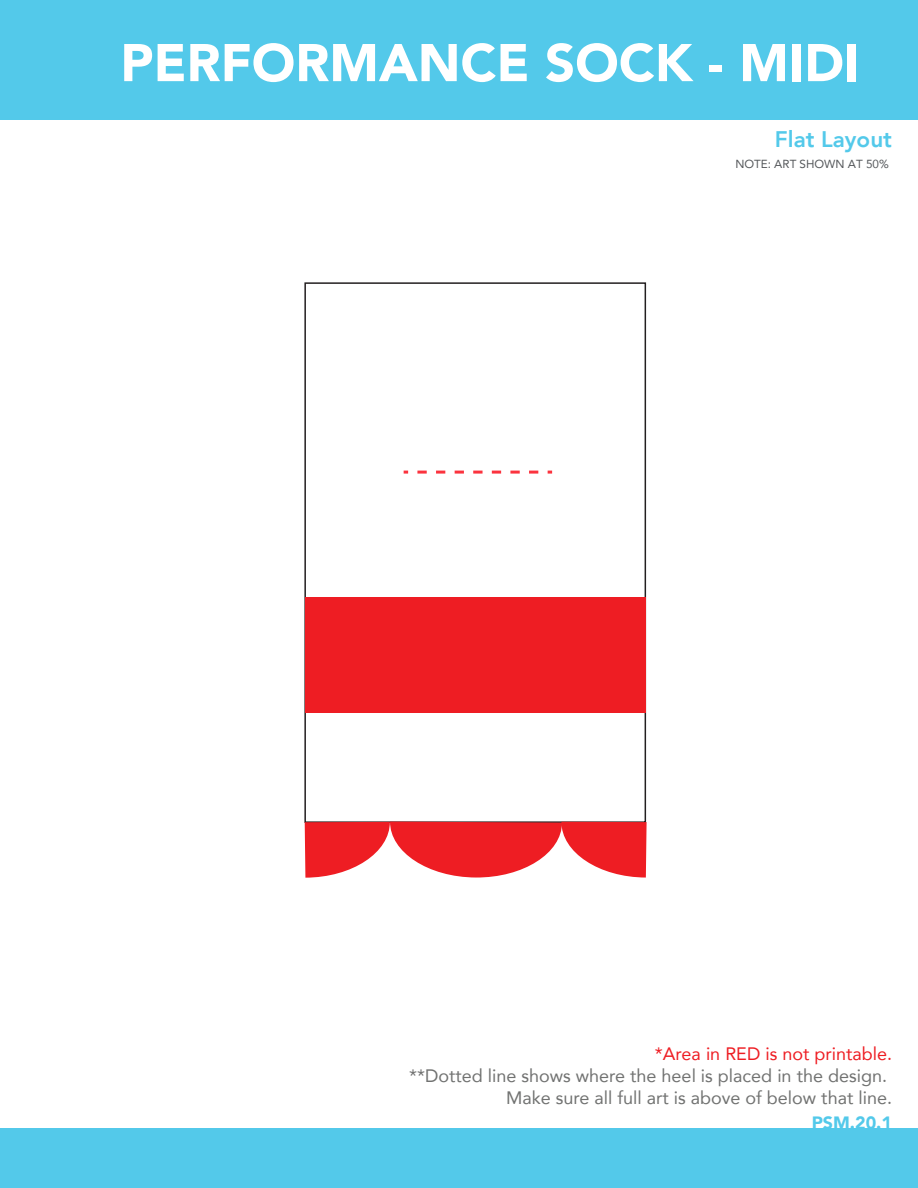
<style>
.page{position:relative;width:918px;height:1188px;background:#fff}
.page>*{position:absolute;margin:0;border:0;box-sizing:border-box;transform-origin:0 0}
.t1{font:900 52.5px "Avenir";color:#fff}
.t2{font:800 22.5px "Avenir";color:#53c9ea}
.t3{font:18px/21.6px "Avenir";color:#717271;text-align:right}
.t4{font:18px "Avenir";color:#ee1d23}
.t5{font:900 17.85px "Avenir";color:#53c9ea}
.t6{font:11.7px "Avenir";color:#54575a}
</style>
<div class="page">
<div style="left:0;top:1129px;width:918px;height:59px;background:#53c9ea"></div>
<div style="left:0;top:0;width:918px;height:119px;background:#53c9ea"></div>
<svg style="left:304px;top:282px;width:343px;height:542px"></svg>
<div style="left:305px;top:597px;width:341px;height:116px;background:#ee1d23"></div>
<svg style="left:404px;top:471px;width:4px;height:3px"></svg>
<svg style="left:417px;top:471px;width:135px;height:3px"></svg>
<svg style="left:305px;top:822px;width:342px;height:56px"></svg>
<h1 class="t1" style="left:120px;top:18px;width:741px">PERFORMANCE SOCK - MIDI</h1>
<p class="t2" style="left:775px;top:121px;width:119px">Flat Layout</p>
<p class="t6" style="left:735px;top:155px;width:155px">NOTE: ART SHOWN AT 50%</p>
<p class="t4" style="left:655px;top:1040px;width:239px">*Area in RED is not printable.</p>
<p class="t3" style="left:409px;top:1064px;width:484px">**Dotted line shows where the heel is placed in the design.<br>Make sure all full art is above of below that line.</p>
<p class="t5" style="left:812px;top:1107px;width:82px">PSM.20.1</p>
</div>
